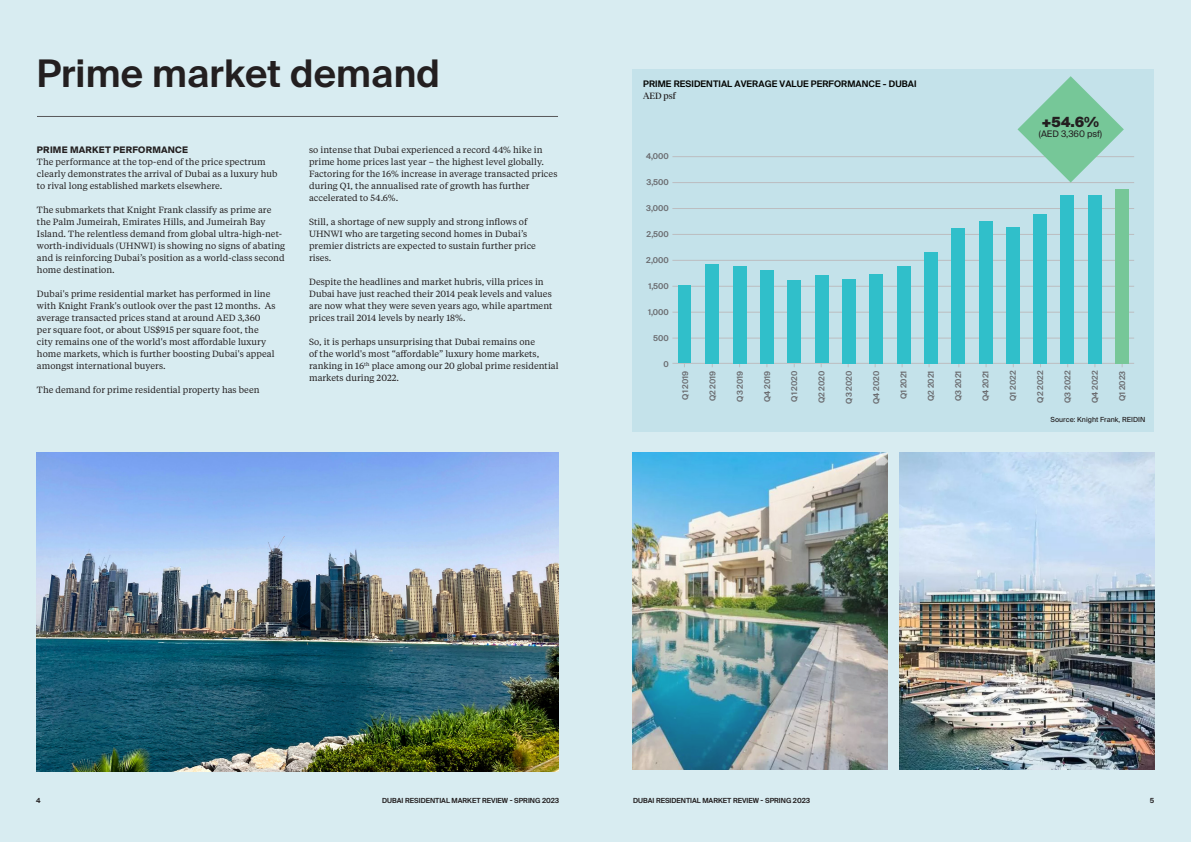
<style>
.page{position:relative;width:1191px;height:842px;background:#d4eaf0}
.page>*{position:absolute;margin:0;border:0;box-sizing:border-box;transform-origin:0 0}
.ARTICLE_BODY_COPY_1{font:600 38px "Suisse Intl";letter-spacing:.005em;color:#231f20}
.t1{font:900 14px "Suisse Intl";color:#231f20}
.ARTICLE_BODY_COPY_1-2{font:9px/12px "Tiempos Text";letter-spacing:.005em;color:#231f20}
.t2{font:600 9px/12px "Suisse Intl";letter-spacing:.01em;color:#040503}
.ARTICLE_BODY_COPY_1-3{font:700 9px "Suisse Intl";letter-spacing:.025em;color:#231f20}
.t3{font:9px "Suisse Intl";letter-spacing:-.005em;color:#231f20}
.t4{font:600 8px "Suisse Intl";color:#6a6b6f}
.t5{font:300 8px "Suisse Intl";color:#231f20}
.t6{font:600 7px "Suisse Intl";color:#231f20}
.ARTICLE_BODY_COPY_1-4{font:7px "Suisse Intl";letter-spacing:.005em;color:#231f20}
.s1{font-family:"Tiempos Headline";font-weight:400;color:#231f20}
</style>
<div class="page">
<div style="left:632px;top:69px;width:522px;height:363px;background:#c2e1ea"></div>
<hr style="left:672px;top:363px;width:462px;height:1px;background:#bcbdc0">
<hr style="left:672px;top:234px;width:462px;height:1px;background:#bcbdc0">
<hr style="left:672px;top:338px;width:462px;height:1px;background:#bcbdc0">
<hr style="left:672px;top:312px;width:462px;height:1px;background:#bcbdc0">
<hr style="left:672px;top:286px;width:462px;height:1px;background:#bcbdc0">
<hr style="left:672px;top:260px;width:462px;height:1px;background:#bcbdc0">
<hr style="left:672px;top:156px;width:462px;height:1px;background:#bcbdc0">
<hr style="left:672px;top:208px;width:462px;height:1px;background:#bcbdc0">
<hr style="left:672px;top:182px;width:462px;height:1px;background:#bcbdc0">
<div style="left:1115px;top:189px;width:13px;height:174px;background:#76c798"></div>
<div style="left:1088px;top:195px;width:13px;height:168px;background:#30bfca"></div>
<div style="left:1061px;top:195px;width:13px;height:168px;background:#30bfca"></div>
<div style="left:1033px;top:214px;width:13px;height:149px;background:#30bfca"></div>
<div style="left:1006px;top:227px;width:13px;height:136px;background:#30bfca"></div>
<div style="left:979px;top:221px;width:13px;height:142px;background:#30bfca"></div>
<div style="left:951px;top:228px;width:13px;height:135px;background:#30bfca"></div>
<div style="left:924px;top:252px;width:13px;height:111px;background:#30bfca"></div>
<div style="left:897px;top:266px;width:13px;height:97px;background:#30bfca"></div>
<div style="left:869px;top:274px;width:13px;height:89px;background:#30bfca"></div>
<div style="left:842px;top:279px;width:13px;height:84px;background:#30bfca"></div>
<div style="left:815px;top:275px;width:13px;height:88px;background:#30bfca"></div>
<div style="left:787px;top:281px;width:13px;height:82px;background:#30bfca"></div>
<div style="left:760px;top:270px;width:13px;height:93px;background:#30bfca"></div>
<div style="left:733px;top:266px;width:13px;height:97px;background:#30bfca"></div>
<div style="left:705px;top:264px;width:14px;height:99px;background:#30bfca"></div>
<div style="left:678px;top:286px;width:12px;height:77px;background:#30bfca"></div>
<svg style="left:1017px;top:76px;width:106px;height:107px"></svg>
<img style="left:37px;top:452px;width:521px;height:319px">
<hr style="left:37px;top:116px;width:521px;height:1px;background:#57585a">
<img style="left:899px;top:452px;width:255px;height:317px">
<img style="left:632px;top:452px;width:255px;height:317px">
<p class="ARTICLE_BODY_COPY_1" style="left:37px;top:52px;width:404px">Prime market demand</p>
<p class="ARTICLE_BODY_COPY_1-3" style="left:37px;top:145px;width:153px">PRIME MARKET PERFORMANCE</p>
<p class="ARTICLE_BODY_COPY_1-2" style="left:37px;top:155px;width:242px">The performance at the top-end of the price spectrum clearly demonstrates the arrival of Dubai as a luxury hub to rival long established markets elsewhere.</p>
<p class="ARTICLE_BODY_COPY_1-2" style="left:37px;top:203px;width:250px">The submarkets that Knight Frank classify as prime are the Palm Jumeirah, Emirates Hills, and Jumeirah Bay Island. The relentless demand from global ultra-high-net&shy;worth-individuals (UHNWI) is showing no signs of abating and is reinforcing Dubai’s position as a world-class second home destination.</p>
<p class="ARTICLE_BODY_COPY_1-2" style="left:37px;top:287px;width:240px">Dubai's prime residential market has performed in line with Knight Frank's outlook over the past 12 months. As average transacted prices stand at around AED 3,360 per square foot, or about US$915 per square foot, the city remains one of the world's most affordable luxury home markets, which is further boosting Dubai's appeal amongst international buyers.</p>
<p class="ARTICLE_BODY_COPY_1-2" style="left:37px;top:383px;width:224px">The demand for prime residential property has been</p>
<p class="ARTICLE_BODY_COPY_1-2" style="left:309px;top:143px;width:250px">so intense that Dubai experienced a record 44% hike in prime home prices last year – the highest level globally.<br>Factoring for the 16% increase in average transacted prices during Q1, the annualised rate of growth has further accelerated to 54.6%.</p>
<p class="ARTICLE_BODY_COPY_1-2" style="left:309px;top:215px;width:228px">Still, a shortage of new supply and strong inflows of UHNWI who are targeting second homes in Dubai’s premier districts are expected to sustain further price rises.</p>
<p class="ARTICLE_BODY_COPY_1-2" style="left:309px;top:275px;width:245px">Despite the headlines and market hubris, villa prices in Dubai have just reached their 2014 peak levels and values are now what they were seven years ago, while apartment prices trail 2014 levels by nearly 18%.</p>
<p class="ARTICLE_BODY_COPY_1-2" style="left:309px;top:335px;width:251px">So, it is perhaps unsurprising that Dubai remains one<br>of the world's most “affordable” luxury home markets, ranking in 16<sup>th</sup> place among our 20 global prime residential markets during 2022.</p>
<p class="t2" style="left:643px;top:78px;width:275px">PRIME RESIDENTIAL AVERAGE VALUE PERFORMANCE - DUBAI<br><span class="s1">AED psf</span></p>
<p class="t4" style="left:646px;top:152px;width:24px">4,000</p>
<p class="t4" style="left:646px;top:178px;width:24px">3,500</p>
<p class="t4" style="left:646px;top:204px;width:24px">3,000</p>
<p class="t4" style="left:646px;top:230px;width:24px">2,500</p>
<p class="t4" style="left:646px;top:256px;width:24px">2,000</p>
<p class="t4" style="left:648px;top:281px;width:22px">1,500</p>
<p class="t4" style="left:648px;top:307px;width:22px">1,000</p>
<p class="t4" style="left:653px;top:333px;width:17px">500</p>
<p class="t4" style="left:663px;top:359px;width:7px">0</p>
<p class="t1" style="left:1041px;top:113px;width:59px">+54.6%</p>
<p class="t3" style="left:1039px;top:129px;width:65px">(AED 3,360 psf)</p>
<p class="t4" style="left:680px;top:400px;width:30px;rotate:-90deg">Q1 2019</p>
<p class="t4" style="left:708px;top:401px;width:32px;rotate:-90deg">Q2 2019</p>
<p class="t4" style="left:735px;top:402px;width:32px;rotate:-90deg">Q3 2019</p>
<p class="t4" style="left:762px;top:402px;width:32px;rotate:-90deg">Q4 2019</p>
<p class="t4" style="left:790px;top:402px;width:32px;rotate:-90deg">Q1 2020</p>
<p class="t4" style="left:817px;top:403px;width:34px;rotate:-90deg">Q2 2020</p>
<p class="t4" style="left:844px;top:404px;width:34px;rotate:-90deg">Q3 2020</p>
<p class="t4" style="left:871px;top:404px;width:35px;rotate:-90deg">Q4 2020</p>
<p class="t4" style="left:899px;top:399px;width:30px;rotate:-90deg">Q1 2021</p>
<p class="t4" style="left:926px;top:401px;width:32px;rotate:-90deg">Q2 2021</p>
<p class="t4" style="left:953px;top:401px;width:32px;rotate:-90deg">Q3 2021</p>
<p class="t4" style="left:981px;top:401px;width:32px;rotate:-90deg">Q4 2021</p>
<p class="t4" style="left:1008px;top:401px;width:32px;rotate:-90deg">Q1 2022</p>
<p class="t4" style="left:1035px;top:403px;width:33px;rotate:-90deg">Q2 2022</p>
<p class="t4" style="left:1063px;top:403px;width:34px;rotate:-90deg">Q3 2022</p>
<p class="t4" style="left:1090px;top:403px;width:34px;rotate:-90deg">Q4 2022</p>
<p class="t4" style="left:1117px;top:401px;width:32px;rotate:-90deg">Q1 2023</p>
<p class="ARTICLE_BODY_COPY_1-4" style="left:1050px;top:415px;width:97px">Source: Knight Frank, REIDIN</p>
<p class="t5" style="left:1009px;top:416px;width:103px">Source: Knight Frank, REIDIN</p>
<p class="t6" style="left:36px;top:796px;width:6px">4</p>
<p class="t6" style="left:382px;top:796px;width:179px">DUBAI RESIDENTIAL MARKET REVIEW - SPRING 2023</p>
<p class="t6" style="left:633px;top:796px;width:179px">DUBAI RESIDENTIAL MARKET REVIEW - SPRING 2023</p>
<p class="t6" style="left:1149px;top:796px;width:6px">5</p>
</div>
